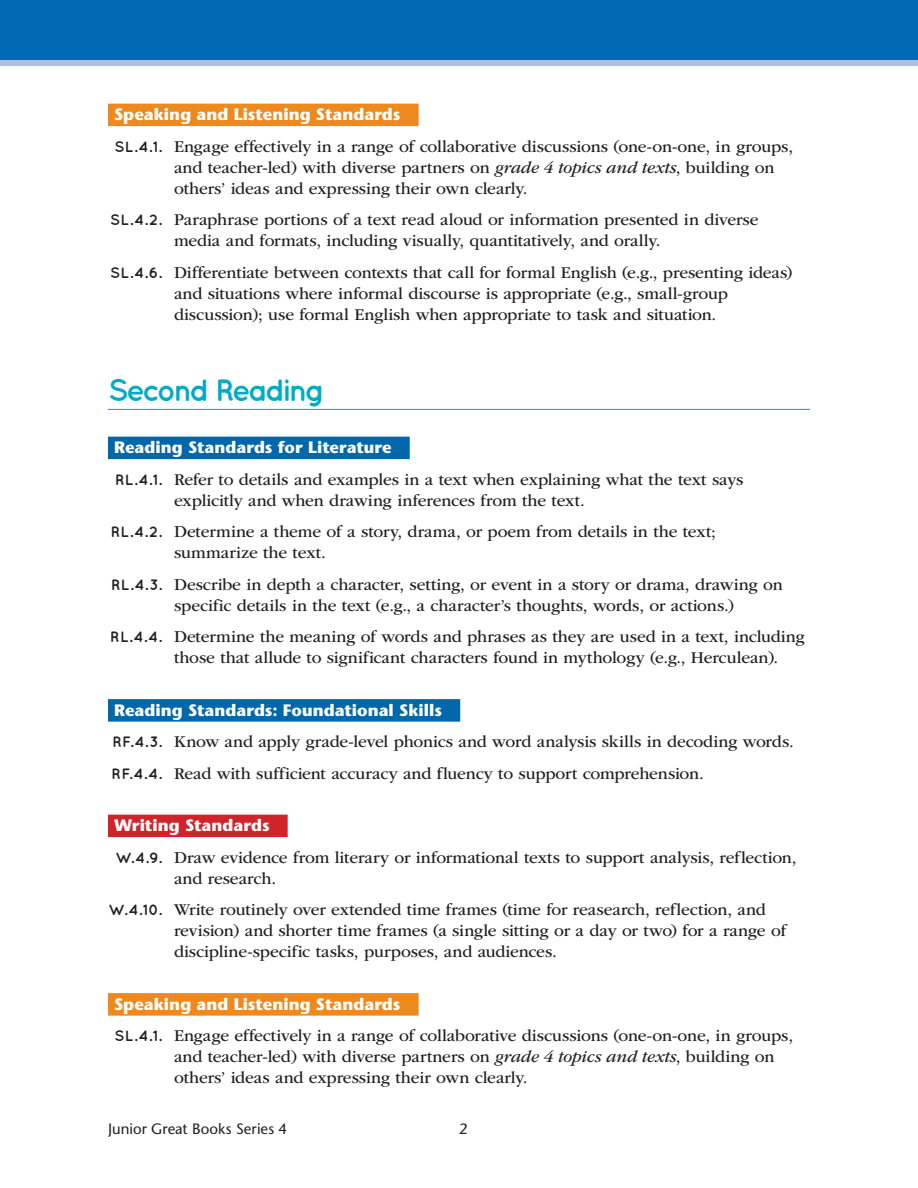
<style>
.page{position:relative;width:918px;height:1188px;background:#fff}
.page>*{position:absolute;margin:0;border:0;box-sizing:border-box;transform-origin:0 0}
.t1{font:700 30.75px "Quicksand";letter-spacing:-.085em;color:#00abc5}
.t2{font:17.25px/21px "ITC Garamond Std";letter-spacing:-.01em;color:#231f20}
.t3{font:700 16.5px "Stone Sans Std";letter-spacing:.005em;color:#fff}
.t4{font:500 15px "Stone Sans Std";letter-spacing:.005em;color:#231f20}
.s1{font-family:"Quicksand";font-weight:700;font-size:15px}
.s2{font-style:italic}
</style>
<div class="page">
<div style="left:0;top:6px;width:918px;height:60px;background:#adc0e2"></div>
<div style="left:0;top:0;width:918px;height:60px;background:#016ab6"></div>
<div style="left:108px;top:104px;width:311px;height:22px;background:#ed891d"></div>
<hr style="left:108px;top:409px;width:702px;height:1px;background:#00aeef">
<div style="left:108px;top:437px;width:302px;height:22px;background:#0067aa"></div>
<div style="left:108px;top:699px;width:352px;height:23px;background:#0067aa"></div>
<div style="left:108px;top:815px;width:180px;height:22px;background:#d1232a"></div>
<div style="left:108px;top:993px;width:311px;height:23px;background:#ed891d"></div>
<p class="t3" style="left:114px;top:105px;width:288px">Speaking and Listening Standards</p>
<p class="t2" style="left:174px;top:136px;width:621px;text-indent:-60px"><span class="s1">SL.4.1.</span> Engage effectively in a range of collaborative discussions (one-on-one, in groups, and teacher-led) with diverse partners on <span class="s2">grade 4 topics and texts</span>, building on others’ ideas and expressing their own clearly.</p>
<p class="t2" style="left:174px;top:209px;width:586px;text-indent:-64px"><span class="s1">SL.4.2.</span> Paraphrase portions of a text read aloud or information presented in diverse media and formats, including visually, quantitatively, and orally.</p>
<p class="t2" style="left:174px;top:262px;width:620px;text-indent:-64px"><span class="s1">SL.4.6.</span> Differentiate between contexts that call for formal English (e.g., presenting ideas) and situations where informal discourse is appropriate (e.g., small-group discussion); use formal English when appropriate to task and situation.</p>
<h1 class="t1" style="left:108px;top:371px;width:219px">Second Reading</h1>
<p class="t3" style="left:114px;top:438px;width:279px">Reading Standards for Literature</p>
<p class="t2" style="left:174px;top:469px;width:571px;text-indent:-59px"><span class="s1">RL.4.1.</span> Refer to details and examples in a text when explaining what the text says explicitly and when drawing inferences from the text.</p>
<p class="t2" style="left:174px;top:521px;width:544px;text-indent:-63px"><span class="s1">RL.4.2.</span> Determine a theme of a story, drama, or poem from details in the text; summarize the text.</p>
<p class="t2" style="left:174px;top:574px;width:610px;text-indent:-63px"><span class="s1">RL.4.3.</span> Describe in depth a character, setting, or event in a story or drama, drawing on specific details in the text (e.g., a character’s thoughts, words, or actions.)</p>
<p class="t2" style="left:174px;top:626px;width:632px;text-indent:-64px"><span class="s1">RL.4.4.</span> Determine the meaning of words and phrases as they are used in a text, including those that allude to significant characters found in mythology (e.g., Herculean).</p>
<p class="t3" style="left:114px;top:700px;width:330px">Reading Standards: Foundational Skills</p>
<p class="t2" style="left:112px;top:726px;width:684px;line-height:31.5px"><span class="s1">RF.4.3.</span> Know and apply grade-level phonics and word analysis skills in decoding words.<br><span class="s1">RF.4.4.</span> Read with sufficient accuracy and fluency to support comprehension.</p>
<p class="t3" style="left:114px;top:816px;width:157px">Writing Standards</p>
<p class="t2" style="left:174px;top:847px;width:624px;text-indent:-59px"><span class="s1">W.4.9.</span> Draw evidence from literary or informational texts to support analysis, reflection, and research.</p>
<p class="t2" style="left:174px;top:899px;width:614px;text-indent:-66px"><span class="s1">W.4.10.</span> Write routinely over extended time frames (time for reasearch, reflection, and revision) and shorter time frames (a single sitting or a day or two) for a range of discipline-specific tasks, purposes, and audiences.</p>
<p class="t3" style="left:114px;top:994px;width:288px">Speaking and Listening Standards</p>
<p class="t2" style="left:174px;top:1025px;width:621px;text-indent:-60px"><span class="s1">SL.4.1.</span> Engage effectively in a range of collaborative discussions (one-on-one, in groups, and teacher-led) with diverse partners on <span class="s2">grade 4 topics and texts</span>, building on others’ ideas and expressing their own clearly.</p>
<p class="t4" style="left:108px;top:1120px;width:181px">Junior Great Books Series 4</p>
<p class="t4" style="left:459px;top:1120px;width:10px">2</p>
</div>
